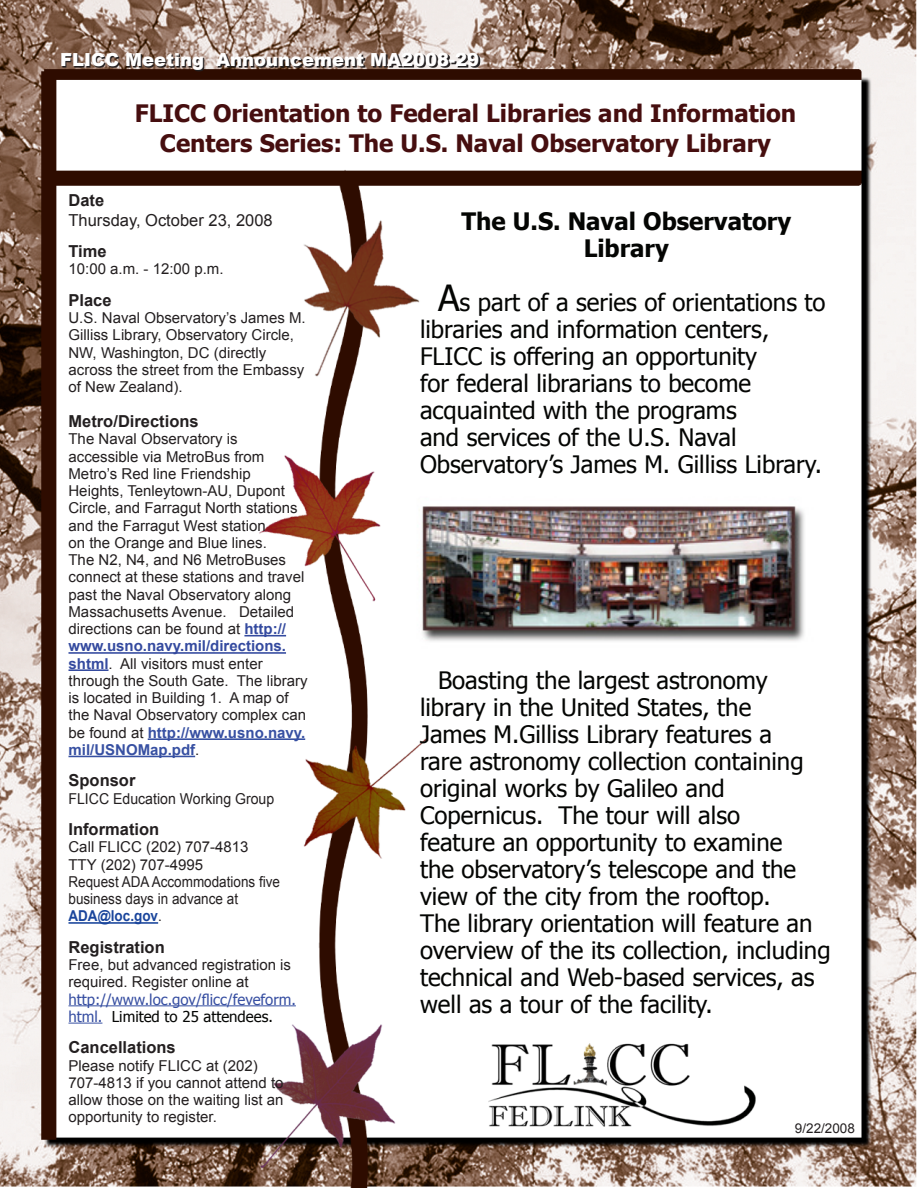
<style>
.page{position:relative;width:918px;height:1188px;background:#fff}
.page>*{position:absolute;margin:0;border:0;box-sizing:border-box;transform-origin:0 0}
.t1{font:24px/27px "Tahoma";color:#040503}
.masuperhead{font:700 24px/30px "Tahoma";color:#460e0f;text-align:center}
.t2{font:700 24px/27px "Tahoma";color:#040503;text-align:center}
.t3{font:900 18px "Arial";color:#fff}
.madetails{font:700 16.5px "Arial";color:#231f20}
.madetails-2{font:16.5px/19.5px "Arial";color:#231f20}
.madetails-3{font:15px/17.2px "Arial";color:#231f20}
.madetails-4{font:15px "Arial";color:#231f20;scale:.94 1}
.t4{font:13.5px "Arial";color:#231f20}
.s1{font-weight:700}
.s2{font-weight:700;color:#344a9f}
.s3{font-weight:700;color:#3750a2}
.s4{font-weight:700;color:#1a459c}
.s5{font-family:"Tahoma";color:#374fa2}
.s6{font-family:"Tahoma";color:#040503}
.s7{font-size:36px}
</style>
<div class="page">
<img style="left:0;top:0;width:917px;height:1188px">
<svg style="left:57px;top:47px;width:623px;height:54px"></svg>
<hr style="left:244px;top:635px;width:42px;height:1px;background:#344a9f">
<hr style="left:69px;top:652px;width:217px;height:2px;background:#344a9f">
<hr style="left:69px;top:669px;width:40px;height:2px;background:#344a9f">
<hr style="left:148px;top:738px;width:157px;height:2px;background:#3750a2">
<hr style="left:69px;top:756px;width:126px;height:1px;background:#3750a2">
<hr style="left:69px;top:922px;width:89px;height:2px;background:#1a459c">
<hr style="left:69px;top:1005px;width:227px;height:1px;background:#374fa2">
<svg style="left:69px;top:1023px;width:33px;height:1px"></svg>
<img style="left:405px;top:496px;width:420px;height:162px">
<p class="t3" style="left:60px;top:47px;width:421px">FLICC Meeting Announcement MA2008-29</p>
<p class="masuperhead" style="left:135px;top:96px;width:663px">FLICC Orientation to Federal Libraries and Information<br>Centers Series: The U.S. Naval Observatory Library</p>
<p class="madetails-2" style="left:69px;top:191px;width:206px"><span class="s1">Date<br></span>Thursday, October 23, 2008</p>
<p class="madetails" style="left:69px;top:240px;width:40px">Time</p>
<p class="madetails-3" style="left:69px;top:261px;width:157px">10:00 a.m. - 12:00 p.m.</p>
<p class="madetails" style="left:69px;top:289px;width:45px">Place</p>
<p class="madetails-3" style="left:69px;top:309px;width:239px">U.S. Naval Observatory’s James M.<br>Gilliss Library, Observatory Circle,<br>NW, Washington, DC (directly across the street from the Embassy of New Zealand).</p>
<p class="madetails" style="left:69px;top:410px;width:132px">Metro/Directions</p>
<p class="madetails-3" style="left:69px;top:431px;width:241px">The Naval Observatory is accessible via MetroBus from<br>Metro’s Red line Friendship<br>Heights, Tenleytown-AU, Dupont<br>Circle, and Farragut North stations and the Farragut West station<br>on the Orange and Blue lines.<br>The N2, N4, and N6 MetroBuses connect at these stations and travel past the Naval Observatory along<br>Massachusetts Avenue. Detailed directions can be found at <span class="s2">http:// www.usno.navy.mil/directions. shtml</span>. All visitors must enter through the South Gate. The library is located in Building 1. A map of the Naval Observatory complex can be found at <span class="s3">http://www.usno.navy. mil/USNOMap.pdf</span>.</p>
<p class="madetails" style="left:69px;top:770px;width:68px">Sponsor</p>
<p class="madetails-4" style="left:69px;top:789px;width:220px">FLICC Education Working Group</p>
<p class="madetails" style="left:69px;top:818px;width:92px">Information</p>
<p class="madetails-3" style="left:69px;top:839px;width:213px">Call FLICC (202) 707-4813<br>TTY (202) 707-4995<br>Request ADA Accommodations five business days in advance at<br><span class="s4">ADA@loc.gov</span>.</p>
<p class="madetails" style="left:69px;top:936px;width:98px">Registration</p>
<p class="madetails-3" style="left:69px;top:956px;width:229px">Free, but advanced registration is required. Register online at <span class="s5">http://www.loc.gov/flicc/feveform. html.</span> <span class="s6">Limited to 25 attendees.</span></p>
<p class="madetails" style="left:69px;top:1037px;width:109px">Cancellations</p>
<p class="madetails-3" style="left:69px;top:1057px;width:217px">Please notify FLICC at (202)<br>707-4813 if you cannot attend to allow those on the waiting list an opportunity to register.</p>
<p class="t2" style="left:461px;top:206px;width:331px">The U.S. Naval Observatory<br>Library</p>
<p class="t1" style="left:420px;top:287px;width:407px;text-indent:18px"><span class="s7">A</span>s part of a series of orientations to libraries and information centers,</p>
<p class="t1" style="left:420px;top:341px;width:403px">FLICC is offering an opportunity<br>for federal librarians to become acquainted with the programs<br>and services of the U.S. Naval Observatory’s James M. Gilliss Library.</p>
<p class="t1" style="left:420px;top:665px;width:412px;text-indent:18px">Boasting the largest astronomy library in the United States, the<br>James M.Gilliss Library features a<br>rare astronomy collection containing original works by Galileo and Copernicus. The tour will also<br>feature an opportunity to examine<br>the observatory’s telescope and the view of the city from the rooftop.<br>The library orientation will feature an overview of the its collection, including technical and Web-based services, as well as a tour of the facility.</p>
<p class="t4" style="left:795px;top:1119px;width:62px">9/22/2008</p>
</div>
